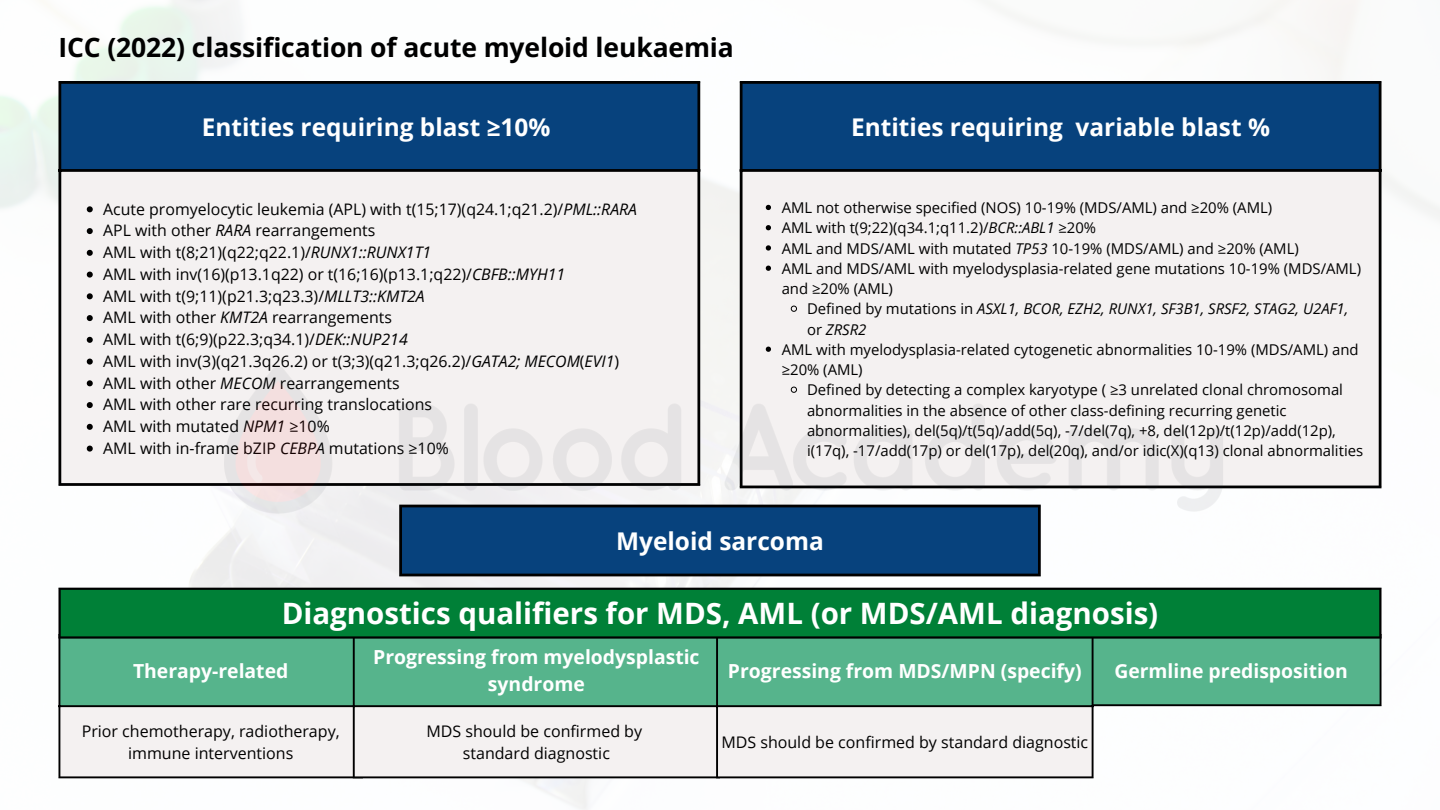
<style>
.page{position:relative;width:1440px;height:810px;background:#fff}
.page>*{position:absolute;margin:0;border:0;box-sizing:border-box;transform-origin:0 0}
.t1{font:700 29.5px "Open Sans";color:#fff}
.t2{font:700 26.5px "Open Sans";letter-spacing:-.005em;color:#000}
.t3{font:700 24.4px "Open Sans";color:#fff}
.t4{font:700 19.4px/27px "Open Sans";color:#fff;text-align:center}
.t5{font:16px/21.8px "Open Sans";color:#000;text-align:center}
.t6{font:15.9px/21.8px "Open Sans";color:#000}
.t7{font:14.9px/20.2px "Open Sans";color:#000}
.t8{font:italic 14.9px "Open Sans";color:#000}
.s1{font-style:italic}
.s2{font-style:normal}
</style>
<div class="page">
<img style="left:0;top:0;width:1440px;height:810px">
<div style="left:60px;top:82px;width:639px;height:89px;background:#07427d"></div>
<div style="left:60px;top:170px;width:639px;height:315px;background:#f4f1f1"></div>
<svg style="left:87px;top:206px;width:6px;height:6px"></svg>
<svg style="left:87px;top:228px;width:6px;height:6px"></svg>
<svg style="left:87px;top:250px;width:6px;height:6px"></svg>
<svg style="left:87px;top:272px;width:6px;height:6px"></svg>
<svg style="left:87px;top:293px;width:6px;height:6px"></svg>
<svg style="left:87px;top:315px;width:6px;height:6px"></svg>
<svg style="left:87px;top:337px;width:6px;height:6px"></svg>
<svg style="left:87px;top:359px;width:6px;height:6px"></svg>
<svg style="left:87px;top:380px;width:6px;height:6px"></svg>
<svg style="left:87px;top:402px;width:6px;height:6px"></svg>
<svg style="left:87px;top:424px;width:6px;height:6px"></svg>
<svg style="left:87px;top:446px;width:6px;height:6px"></svg>
<hr style="left:58px;top:84px;width:3px;height:399px;background:#000">
<hr style="left:697px;top:84px;width:3px;height:399px;background:#000">
<hr style="left:58px;top:81px;width:642px;height:3px;background:#000">
<hr style="left:58px;top:169px;width:642px;height:3px;background:#000">
<hr style="left:58px;top:483px;width:642px;height:3px;background:#000">
<div style="left:741px;top:82px;width:639px;height:89px;background:#07427d"></div>
<div style="left:741px;top:170px;width:639px;height:317px;background:#f4f1f1"></div>
<svg style="left:766px;top:205px;width:5px;height:5px"></svg>
<svg style="left:766px;top:225px;width:5px;height:5px"></svg>
<svg style="left:766px;top:245px;width:5px;height:6px"></svg>
<svg style="left:766px;top:266px;width:5px;height:5px"></svg>
<svg style="left:790px;top:305px;width:7px;height:7px"></svg>
<hr style="left:740px;top:84px;width:3px;height:402px;background:#000">
<hr style="left:1379px;top:84px;width:3px;height:402px;background:#000">
<hr style="left:740px;top:81px;width:642px;height:3px;background:#000">
<hr style="left:740px;top:169px;width:642px;height:3px;background:#000">
<hr style="left:740px;top:486px;width:642px;height:2px;background:#000">
<div style="left:400px;top:506px;width:640px;height:69px;background:#07427d"></div>
<hr style="left:399px;top:507px;width:3px;height:67px;background:#000">
<hr style="left:1038px;top:507px;width:3px;height:67px;background:#000">
<hr style="left:399px;top:574px;width:642px;height:2px;background:#000">
<div style="left:59px;top:635px;width:303px;height:71px;background:#56b48c"></div>
<div style="left:59px;top:706px;width:303px;height:72px;background:#f4f1f1"></div>
<hr style="left:58px;top:636px;width:2px;height:140px;background:#000">
<hr style="left:58px;top:705px;width:305px;height:2px;background:#000">
<hr style="left:58px;top:776px;width:305px;height:2px;background:#000">
<div style="left:354px;top:635px;width:365px;height:71px;background:#56b48c"></div>
<div style="left:354px;top:706px;width:365px;height:72px;background:#f4f1f1"></div>
<hr style="left:353px;top:636px;width:2px;height:140px;background:#000">
<hr style="left:353px;top:705px;width:367px;height:2px;background:#000">
<hr style="left:353px;top:776px;width:367px;height:2px;background:#000">
<div style="left:1081px;top:635px;width:300px;height:70px;background:#56b48c"></div>
<hr style="left:1380px;top:636px;width:2px;height:68px;background:#000">
<hr style="left:1081px;top:704px;width:301px;height:2px;background:#000">
<div style="left:717px;top:635px;width:376px;height:71px;background:#56b48c"></div>
<div style="left:717px;top:706px;width:376px;height:72px;background:#f4f1f1"></div>
<hr style="left:716px;top:636px;width:2px;height:140px;background:#000">
<hr style="left:1092px;top:636px;width:2px;height:140px;background:#000">
<hr style="left:716px;top:705px;width:378px;height:2px;background:#000">
<hr style="left:716px;top:776px;width:378px;height:2px;background:#000">
<div style="left:59px;top:589px;width:1322px;height:49px;background:#008037"></div>
<hr style="left:58px;top:590px;width:3px;height:46px;background:#000">
<hr style="left:1379px;top:590px;width:3px;height:46px;background:#000">
<hr style="left:58px;top:588px;width:1324px;height:2px;background:#000">
<hr style="left:58px;top:636px;width:1324px;height:3px;background:#000">
<img style="left:225px;top:344px;width:1020px;height:201px">
<h2 class="t2" style="left:58px;top:28px;width:677px">ICC (2022) classification of acute myeloid leukaemia</h2>
<h3 class="t3" style="left:202px;top:109px;width:350px">Entities requiring blast ≥10%</h3>
<p class="t6" style="left:103px;top:198px;width:535px">Acute promyelocytic leukemia (APL) with t(15;17)(q24.1;q21.2)/<span class="s1">PML::RARA </span>APL with other <span class="s1">RARA</span> rearrangements<br>AML with t(8;21)(q22;q22.1)/<span class="s1">RUNX1::RUNX1T1<br></span>AML with inv(16)(p13.1q22) or t(16;16)(p13.1;q22)/<span class="s1">CBFB::MYH11<br></span>AML with t(9;11)(p21.3;q23.3)/<span class="s1">MLLT3::KMT2A<br></span>AML with other <span class="s1">KMT2A</span> rearrangements<br>AML with t(6;9)(p22.3;q34.1)/<span class="s1">DEK::NUP214<br></span>AML with inv(3)(q21.3q26.2) or t(3;3)(q21.3;q26.2)/<span class="s1">GATA2; MECOM</span>(<span class="s1">EVI1</span>)<br>AML with other <span class="s1">MECOM</span> rearrangements<br>AML with other rare recurring translocations<br>AML with mutated <span class="s1">NPM1</span> ≥10%<br>AML with in-frame bZIP <span class="s1">CEBPA</span> mutations ≥10%</p>
<h3 class="t3" style="left:851px;top:109px;width:420px">Entities requiring variable blast %</h3>
<p class="t7" style="left:782px;top:197px;width:581px">AML not otherwise specified (NOS) 10-19% (MDS/AML) and ≥20% (AML)<br>AML with t(9;22)(q34.1;q11.2)/<span class="s1">BCR::ABL1</span> ≥20%<br>AML and MDS/AML with mutated <span class="s1">TP53</span> 10-19% (MDS/AML) and ≥20% (AML)<br>AML and MDS/AML with myelodysplasia-related gene mutations 10-19% (MDS/AML) and ≥20% (AML)</p>
<p class="t8" style="left:807px;top:298px;width:543px"><span class="s2">Defined by mutations in</span> ASXL1, BCOR, EZH2, RUNX1, SF3B1, SRSF2, STAG2, U2AF1,</p>
<p class="t8" style="left:807px;top:319px;width:61px"><span class="s2">or</span> ZRSR2</p>
<p class="t7" style="left:782px;top:339px;width:578px">AML with myelodysplasia-related cytogenetic abnormalities 10-19% (MDS/AML) and</p>
<p class="t7" style="left:782px;top:359px;width:82px">≥20% (AML)</p>
<p class="t7" style="left:807px;top:379px;width:538px">Defined by detecting a complex karyotype ( ≥3 unrelated clonal chromosomal</p>
<p class="t7" style="left:807px;top:400px;width:481px">abnormalities in the absence of other class-defining recurring genetic</p>
<p class="t7" style="left:807px;top:420px;width:530px">abnormalities), del(5q)/t(5q)/add(5q), -7/del(7q), +8, del(12p)/t(12p)/add(12p),</p>
<p class="t7" style="left:807px;top:440px;width:558px">i(17q), -17/add(17p) or del(17p), del(20q), and/or idic(X)(q13) clonal abnormalities</p>
<h3 class="t3" style="left:616px;top:524px;width:209px">Myeloid sarcoma</h3>
<h1 class="t1" style="left:282px;top:593px;width:878px">Diagnostics qualifiers for MDS, AML (or MDS/AML diagnosis)</h1>
<h3 class="t4" style="left:133px;top:657px;width:157px">Therapy-related</h3>
<p class="t5" style="left:82px;top:720px;width:259px">Prior chemotherapy, radiotherapy, immune interventions</p>
<h3 class="t4" style="left:373px;top:643px;width:328px">Progressing from myelodysplastic syndrome</h3>
<p class="t5" style="left:426px;top:720px;width:217px">MDS should be confirmed by standard diagnostic</p>
<h3 class="t4" style="left:728px;top:657px;width:355px">Progressing from MDS/MPN (specify)</h3>
<h3 class="t4" style="left:1114px;top:657px;width:235px">Germline predisposition</h3>
<p class="t5" style="left:721px;top:731px;width:368px">MDS should be confirmed by standard diagnostic</p>
</div>
